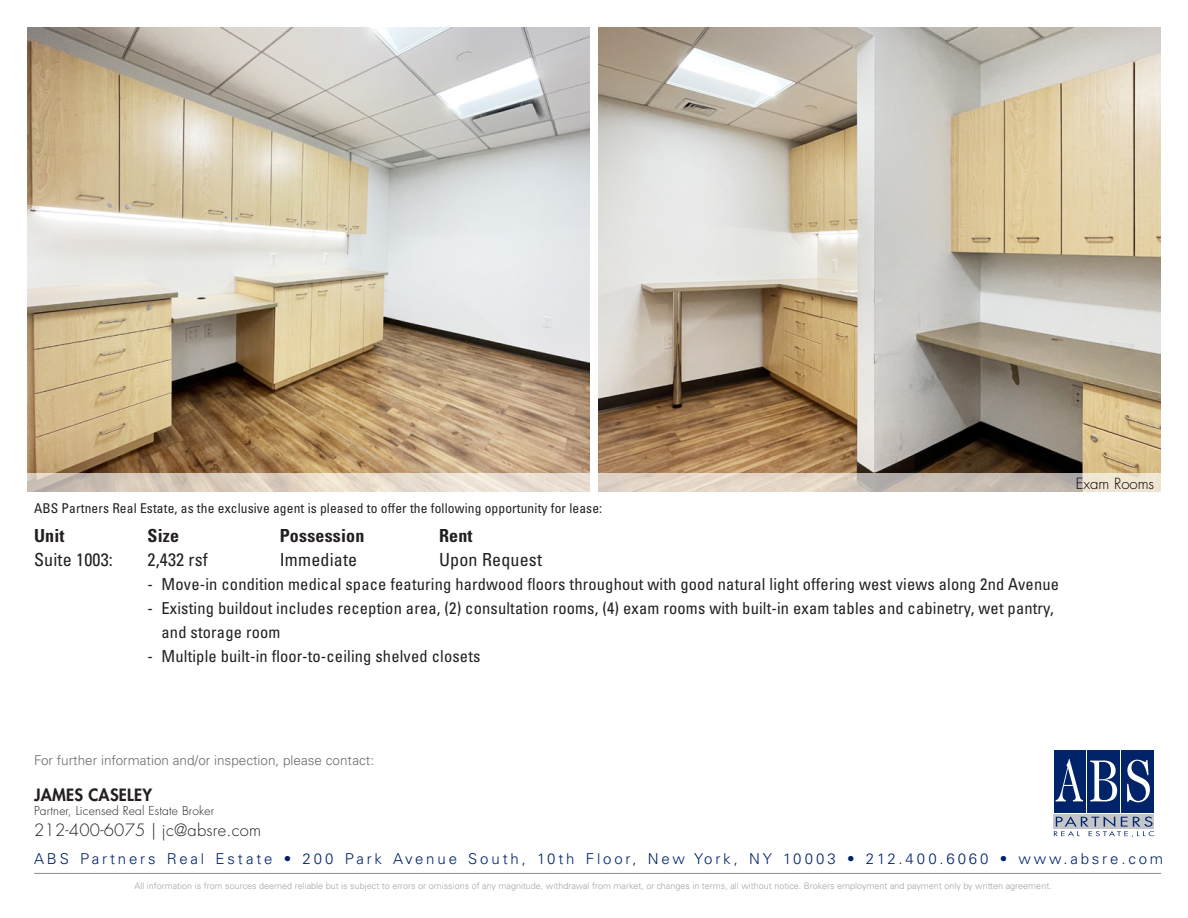
<style>
.page{position:relative;width:1188px;height:918px;background:#fff}
.page>*{position:absolute;margin:0;border:0;box-sizing:border-box;transform-origin:0 0}
.t1{font:condensed 18px "Univers LT Std";letter-spacing:.01em;color:#231f20}
.t2{font:700 condensed 18px "Univers LT Std";letter-spacing:.01em;color:#231f20}
.t3{font:condensed 16.5px/24px "Univers LT Std";letter-spacing:.01em;color:#231f20}
.t4{font:300 16.5px "Futura Std";letter-spacing:.015em;color:#231f20}
.t5{font:800 16.5px "Futura Std";letter-spacing:.015em;color:#231f20}
.t6{font:300 15px "Univers LT Std";letter-spacing:.19em;color:#002369}
.t7{font:300 15px "Futura Std";color:#000}
.t8{font:condensed 13.5px "Univers LT Std";letter-spacing:.01em;color:#231f20}
.t9{font:300 13.5px "Univers LT Std";color:#6c6d70}
.t10{font:300 12px "Futura Std";letter-spacing:.015em;color:#231f20}
.t11{font:300 9px "Univers LT Std";color:#a1a3a6}
</style>
<div class="page">
<img style="left:27px;top:27px;width:563px;height:446px">
<img style="left:598px;top:27px;width:563px;height:446px">
<svg style="left:27px;top:473px;width:1134px;height:19px;background:#dbcfc2"></svg>
<hr style="left:34px;top:873px;width:1127px;height:1px;background:#8a8c8f">
<div style="left:1054px;top:750px;width:32px;height:63px;background:#002369"></div>
<div style="left:1088px;top:750px;width:32px;height:63px;background:#002369"></div>
<div style="left:1122px;top:750px;width:32px;height:63px;background:#002369"></div>
<svg style="left:1056px;top:759px;width:27px;height:42px"></svg>
<svg style="left:1090px;top:761px;width:27px;height:40px"></svg>
<svg style="left:1127px;top:760px;width:23px;height:42px"></svg>
<div style="left:1054px;top:814px;width:100px;height:15px;background:#c4c5c9"></div>
<svg style="left:1054px;top:816px;width:100px;height:21px"></svg>
<p class="t8" style="left:34px;top:499px;width:570px">ABS Partners Real Estate, as the exclusive agent is pleased to offer the following opportunity for lease:</p>
<p class="t2" style="left:34px;top:525px;width:32px">Unit</p>
<p class="t2" style="left:148px;top:525px;width:33px">Size</p>
<p class="t2" style="left:280px;top:525px;width:86px">Possession</p>
<p class="t2" style="left:439px;top:525px;width:35px">Rent</p>
<p class="t1" style="left:34px;top:548px;width:80px">Suite 1003:</p>
<p class="t1" style="left:148px;top:548px;width:62px">2,432 rsf</p>
<p class="t1" style="left:280px;top:548px;width:79px">Immediate</p>
<p class="t1" style="left:439px;top:548px;width:104px">Upon Request</p>
<p class="t3" style="left:148px;top:572px;width:913px">- Move-in condition medical space featuring hardwood floors throughout with good natural light offering west views along 2nd Avenue</p>
<p class="t3" style="left:162px;top:596px;width:894px;text-indent:-14px">- Existing buildout includes reception area, (2) consultation rooms, (4) exam rooms with built-in exam tables and cabinetry, wet pantry, and storage room</p>
<p class="t3" style="left:148px;top:644px;width:334px">- Multiple built-in floor-to-ceiling shelved closets</p>
<p class="t7" style="left:1076px;top:475px;width:80px">Exam Rooms</p>
<p class="t9" style="left:34px;top:752px;width:342px">For further information and/or inspection, please contact:</p>
<p class="t5" style="left:34px;top:784px;width:120px">JAMES CASELEY</p>
<p class="t10" style="left:34px;top:804px;width:182px">Partner, Licensed Real Estate Broker</p>
<p class="t4" style="left:34px;top:820px;width:229px">212-400-6075 | jc@absre.com</p>
<p class="t6" style="left:34px;top:850px;width:1131px">ABS Partners Real Estate • 200 Park Avenue South, 10th Floor, New York, NY 10003 • 212.400.6060 • www.absre.com</p>
<p class="t11" style="left:134px;top:881px;width:919px">All information is from sources deemed reliable but is subject to errors or omissions of any magnitude, withdrawal from market, or changes in terms, all without notice. Brokers employment and payment only by written agreement.</p>
</div>
